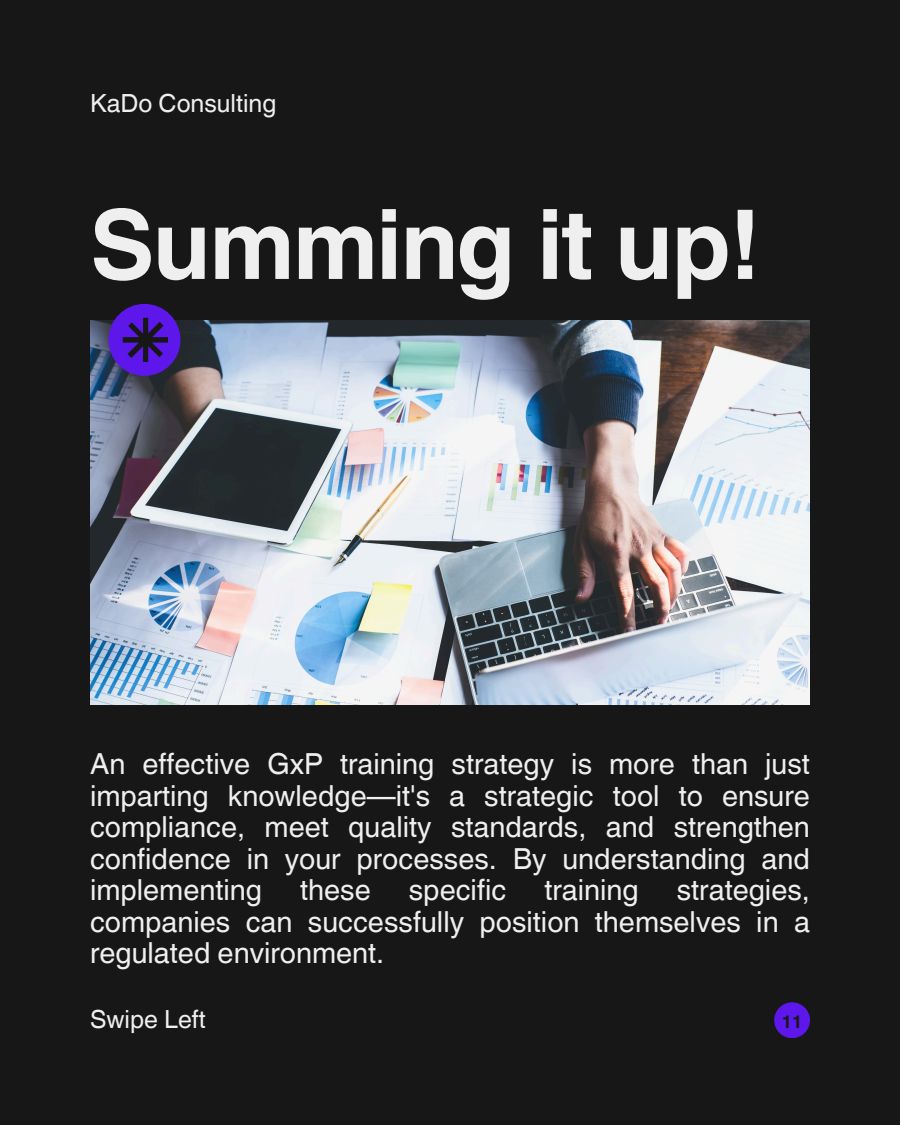
<style>
.page{position:relative;width:900px;height:1125px;background:#171717}
.page>*{position:absolute;margin:0;border:0;box-sizing:border-box;transform-origin:0 0}
.t1{font:700 96.3px "Helvetica World";letter-spacing:-.025em;color:#efefef}
.t2{font:29px/31.5px "Helvetica World";color:#efefef;text-align:justify}
.t3{font:25px "Helvetica World";color:#efefef}
.t4{font:700 17.8px "Helvetica World";color:#171717}
</style>
<div class="page">
<div style="left:774px;top:1002px;width:36px;height:36px;background:#5e17eb;border-radius:50%"></div>
<img style="left:90px;top:320px;width:720px;height:385px">
<div style="left:108px;top:304px;width:72px;height:72px;background:#5e17eb;border-radius:50%"></div>
<svg style="left:123px;top:318px;width:45px;height:44px"></svg>
<p class="t3" style="left:90px;top:89px;width:188px">KaDo Consulting</p>
<p class="t1" style="left:90px;top:166px;width:672px">Summing it up!</p>
<h2 class="t2" style="left:90px;top:749px;width:721px">An effective GxP training strategy is more than just imparting knowledge—it's a strategic tool to ensure compliance, meet quality standards, and strengthen confidence in your processes. By understanding and implementing</h2>
<h2 class="t2" style="left:300px;top:875px;width:72px">these</h2>
<h2 class="t2" style="left:409px;top:875px;width:99px">specific</h2>
<h2 class="t2" style="left:544px;top:875px;width:96px">training</h2>
<h2 class="t2" style="left:90px;top:875px;width:721px;text-indent:587px">strategies, companies can successfully position themselves in a regulated environment.</h2>
<h1 class="t3" style="left:90px;top:1004px;width:117px">Swipe Left</h1>
<p class="t4" style="left:782px;top:1007px;width:22px">11</p>
</div>
